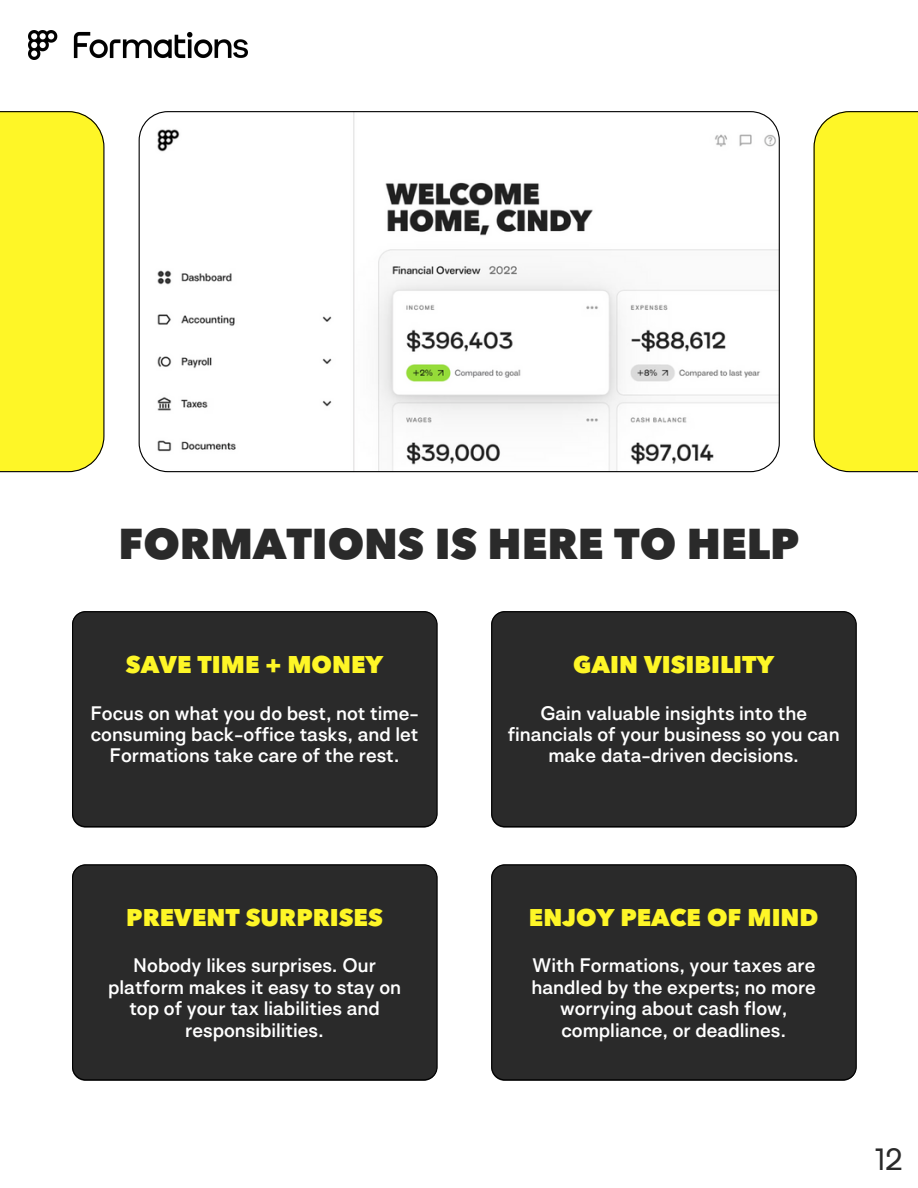
<style>
.page{position:relative;width:918px;height:1188px;background:#fff}
.page>*{position:absolute;margin:0;border:0;box-sizing:border-box;transform-origin:0 0}
.t1{font:800 42.75px "Avenir Next LT Pro";color:#2a2a2a}
.t2{font:28.35px "Surt Normal";color:#2a2a2a}
.t3{font:800 24px "Avenir Next LT Pro";color:#fef627}
.t4{font:600 18px/21.3px "Surt Normal";color:#fff;text-align:center}
</style>
<div class="page">
<img style="left:28px;top:30px;width:220px;height:29px">
<svg style="left:139px;top:111px;width:641px;height:361px"></svg>
<div style="left:0;top:111px;width:104px;height:361px;background:#fef627"></div>
<div style="left:814px;top:111px;width:104px;height:361px;background:#fef627"></div>
<div style="left:72px;top:611px;width:366px;height:216px;background:#2a2a2a"></div>
<div style="left:491px;top:611px;width:366px;height:216px;background:#2a2a2a"></div>
<div style="left:72px;top:864px;width:366px;height:216px;background:#2a2a2a"></div>
<div style="left:491px;top:864px;width:366px;height:216px;background:#2a2a2a"></div>
<h1 class="t1" style="left:119px;top:527px;width:682px">FORMATIONS IS HERE TO HELP</h1>
<h3 class="t3" style="left:126px;top:655px;width:259px">SAVE TIME + MONEY</h3>
<h3 class="t3" style="left:573px;top:655px;width:202px">GAIN VISIBILITY</h3>
<p class="t4" style="left:90px;top:702px;width:330px">Focus on what you do best, not time&shy;consuming back-office tasks, and let<br>Formations take care of the rest.</p>
<p class="t4" style="left:508px;top:702px;width:333px">Gain valuable insights into the financials of your business so you can make data-driven decisions.</p>
<h3 class="t3" style="left:126px;top:908px;width:258px">PREVENT SURPRISES</h3>
<h3 class="t3" style="left:529px;top:908px;width:291px">ENJOY PEACE OF MIND</h3>
<p class="t4" style="left:108px;top:955px;width:295px">Nobody likes surprises. Our platform makes it easy to stay on top of your tax liabilities and responsibilities.</p>
<p class="t4" style="left:532px;top:955px;width:286px">With Formations, your taxes are handled by the experts; no more worrying about cash flow, compliance, or deadlines.</p>
<h2 class="t2" style="left:875px;top:1140px;width:30px">12</h2>
</div>
